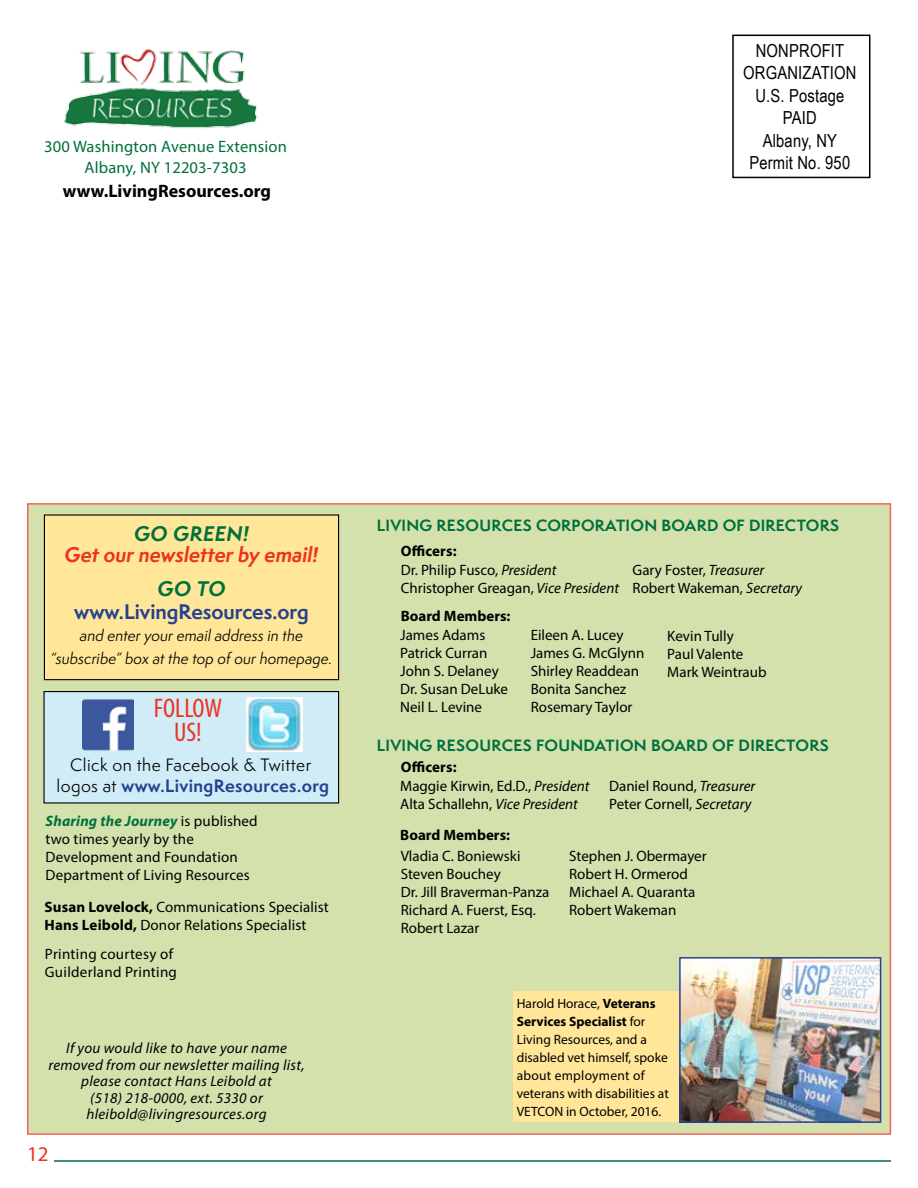
<style>
.page{position:relative;width:918px;height:1188px;background:#fff}
.page>*{position:absolute;margin:0;border:0;box-sizing:border-box;transform-origin:0 0}
.t1{font:condensed 27px/24px "Myriad Pro";color:#ee3124;text-align:center}
.t2{font:21px "Myriad Pro";color:#ee3124}
.t3{font:italic 700 19.5px "Semplicita Pro";color:#ee3124}
.t4{font:700 19.5px "Semplicita Pro";color:#25408f}
.t5{font:italic 700 19.5px "Semplicita Pro";letter-spacing:.02em;color:#00703c}
.t6{font:18px/22.5px "Arial Narrow";letter-spacing:.01em;color:#000;text-align:center}
.t7{font:700 18px "Myriad Pro";color:#000}
.t8{font:16.5px/21px "Semplicita Pro";letter-spacing:.025em;color:#000;text-align:center}
.t9{font:16.5px/21px "Myriad Pro";letter-spacing:.01em;color:#00703c;text-align:center}
.t10{font:15px/18px "Myriad Pro";color:#000}
.t11{font:italic 15px/16.5px "Myriad Pro";letter-spacing:.02em;color:#000;text-align:center}
.t12{font:700 15px "Semplicita Pro";letter-spacing:.02em;color:#00703c}
.t13{font:italic 15px/22.5px "Semplicita Pro";color:#000;text-align:center}
.t14{font:700 15px "Myriad Pro";color:#000}
.t15{font:15px/18px "Myriad Pro";letter-spacing:.02em;color:#000}
.t16{font:13.5px/18px "Myriad Pro";color:#000}
.s1{font-weight:700;color:#25408f}
.s2{font-weight:700;font-style:italic;color:#00703c}
.s3{font-weight:700}
.s4{font-style:italic}
</style>
<div class="page">
<hr style="left:54px;top:1160px;width:837px;height:2px;background:#00703c">
<img style="left:64px;top:49px;width:194px;height:79px">
<div style="left:27px;top:503px;width:864px;height:632px;background:#d4e1ad"></div>
<div style="left:513px;top:991px;width:171px;height:131px;background:#ffe698"></div>
<div style="left:44px;top:515px;width:295px;height:165px;background:#ffe698"></div>
<div style="left:44px;top:514px;width:295px;height:166px;border:1px solid #000"></div>
<div style="left:44px;top:692px;width:295px;height:111px;background:#d0ecf6"></div>
<div style="left:43px;top:691px;width:296px;height:113px;border:1px solid #000"></div>
<img style="left:247px;top:697px;width:55px;height:54px">
<img style="left:83px;top:699px;width:50px;height:52px">
<img style="left:682px;top:960px;width:196px;height:160px">
<div style="left:679px;top:957px;width:202px;height:166px;border:2px solid #25408f"></div>
<div style="left:732px;top:35px;width:138px;height:143px;border:2px solid #000"></div>
<p class="t9" style="left:44px;top:136px;width:244px">300 Washington Avenue Extension<br>Albany, NY 12203-7303</p>
<p class="t7" style="left:63px;top:179px;width:210px">www.LivingResources.org</p>
<p class="t6" style="left:743px;top:39px;width:115px">NONPROFIT<br>ORGANIZATION<br>U.S. Postage<br>PAID<br>Albany, NY<br>Permit No. 950</p>
<h3 class="t5" style="left:134px;top:519px;width:116px">GO GREEN!</h3>
<h3 class="t3" style="left:65px;top:540px;width:255px">Get our newsletter by email!</h3>
<h3 class="t5" style="left:158px;top:574px;width:69px">GO TO</h3>
<h3 class="t4" style="left:74px;top:597px;width:236px">www.LivingResources.org</h3>
<p class="t13" style="left:51px;top:624px;width:283px">and enter your email address in the “subscribe” box at the top of our homepage.</p>
<h1 class="t1" style="left:154px;top:696px;width:70px">FOLLOW<br>US!</h1>
<p class="t8" style="left:57px;top:754px;width:274px">Click on the Facebook &amp; Twitter logos at <span class="s1">www.LivingResources.org</span></p>
<p class="t10" style="left:46px;top:812px;width:214px"><span class="s2">Sharing the Journey</span> is published two times yearly by the<br>Development and Foundation<br>Department of Living Resources</p>
<p class="t10" style="left:45px;top:897px;width:286px"><span class="s3">Susan Lovelock,</span> Communications Specialist<br><span class="s3">Hans Leibold,</span> Donor Relations Specialist</p>
<p class="t15" style="left:45px;top:945px;width:134px">Printing courtesy of<br>Guilderland Printing</p>
<p class="t11" style="left:48px;top:1040px;width:258px">If you would like to have your name removed from our newsletter mailing list, please contact Hans Leibold at<br>(518) 218-0000, ext. 5330 or hleibold@livingresources.org</p>
<h2 class="t2" style="left:27px;top:1141px;width:23px">12</h2>
<p class="t12" style="left:377px;top:514px;width:464px">LIVING RESOURCES CORPORATION BOARD OF DIRECTORS</p>
<p class="t14" style="left:401px;top:541px;width:57px">Officers:</p>
<p class="t10" style="left:401px;top:561px;width:220px">Dr. Philip Fusco, <span class="s4">President<br></span>Christopher Greagan, <span class="s4">Vice President</span></p>
<p class="t10" style="left:633px;top:561px;width:171px">Gary Foster, <span class="s4">Treasurer<br></span>Robert Wakeman, <span class="s4">Secretary</span></p>
<p class="t14" style="left:401px;top:606px;width:111px">Board Members:</p>
<p class="t10" style="left:400px;top:626px;width:109px">James Adams<br>Patrick Curran<br>John S. Delaney<br>Dr. Susan DeLuke<br>Neil L. Levine</p>
<p class="t10" style="left:531px;top:626px;width:115px">Eileen A. Lucey<br>James G. McGlynn<br>Shirley Readdean<br>Bonita Sanchez<br>Rosemary Taylor</p>
<p class="t10" style="left:667px;top:627px;width:101px">Kevin Tully<br>Paul Valente<br>Mark Weintraub</p>
<p class="t12" style="left:377px;top:734px;width:453px">LIVING RESOURCES FOUNDATION BOARD OF DIRECTORS</p>
<p class="t14" style="left:401px;top:757px;width:57px">Officers:</p>
<p class="t10" style="left:400px;top:777px;width:191px">Maggie Kirwin, Ed.D., <span class="s4">President<br></span>Alta Schallehn, <span class="s4">Vice President</span></p>
<p class="t10" style="left:609px;top:777px;width:148px">Daniel Round, <span class="s4">Treasurer<br></span>Peter Cornell, <span class="s4">Secretary</span></p>
<p class="t10" style="left:401px;top:847px;width:150px">Vladia C. Boniewski<br>Steven Bouchey<br>Dr. Jill Braverman-Panza<br>Richard A. Fuerst, Esq.<br>Robert Lazar</p>
<p class="t10" style="left:569px;top:847px;width:139px">Stephen J. Obermayer<br>Robert H. Ormerod<br>Michael A. Quaranta<br>Robert Wakeman</p>
<p class="t14" style="left:400px;top:825px;width:111px">Board Members:</p>
<p class="t16" style="left:517px;top:995px;width:154px">Harold Horace, <span class="s3">Veterans<br>Services Specialist</span> for<br>Living Resources, and a disabled vet himself, spoke about employment of veterans with disabilities at<br>VETCON in October, 2016.</p>
</div>
